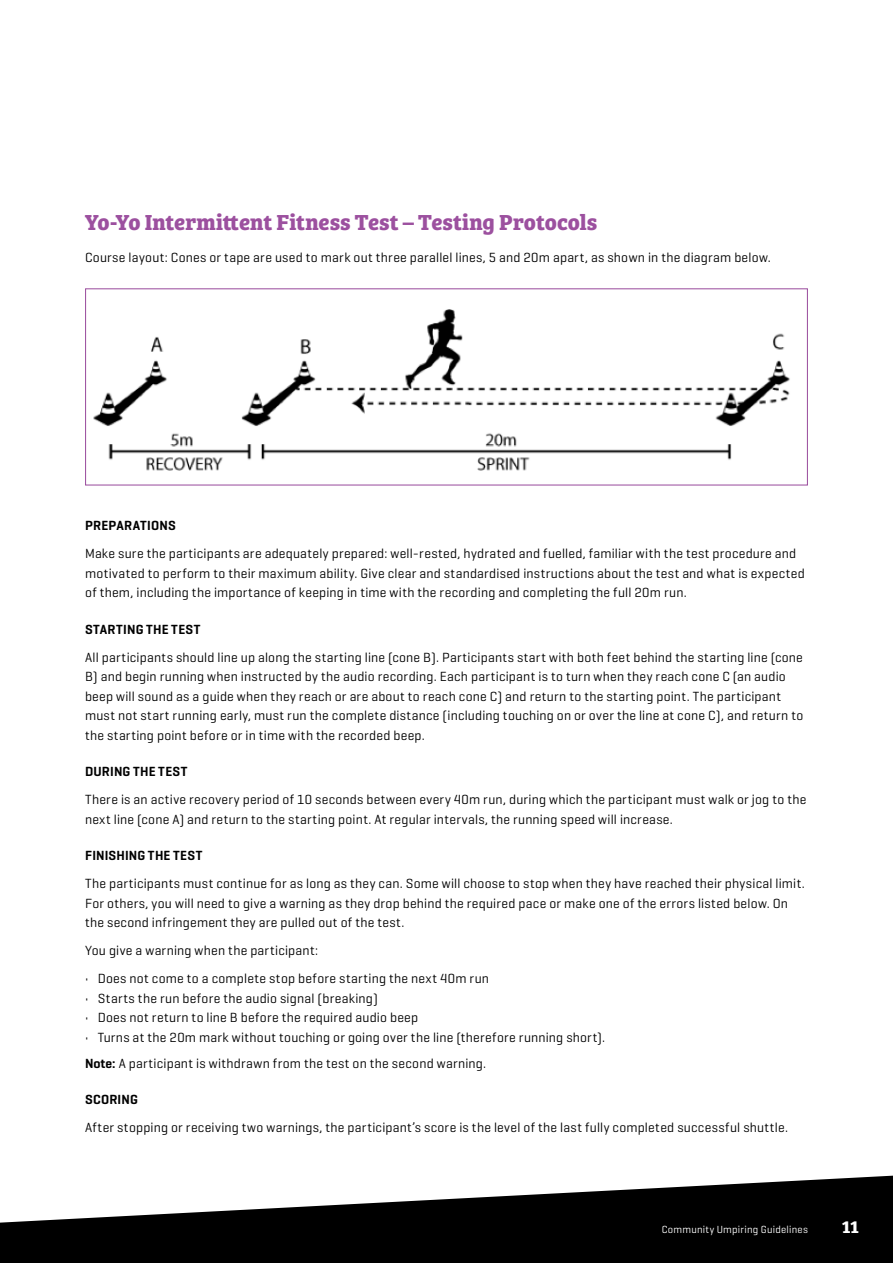
<style>
.page{position:relative;width:893px;height:1263px;background:#fff}
.page>*{position:absolute;margin:0;border:0;box-sizing:border-box;transform-origin:0 0}
.t1{font:700 22.5px "Bree Serif";color:#9c509f}
.t2{font:700 18px "Bree Serif";color:#fff}
.t3{font:13.5px/19.5px "Geogrotesque";letter-spacing:.015em;color:#000}
.t4{font:600 13.5px "Geogrotesque";letter-spacing:.015em;color:#000}
.t5{font:10.5px "Geogrotesque";letter-spacing:.02em;color:#fff}
.s1{font-weight:600}
</style>
<div class="page">
<img style="left:93px;top:309px;width:697px;height:162px">
<div style="left:85px;top:288px;width:723px;height:197px;border:1px solid #9c509f"></div>
<svg style="left:0;top:1175px;width:893px;height:88px;fill:#000"></svg>
<h1 class="t1" style="left:85px;top:205px;width:514px">Yo-Yo Intermittent Fitness Test – Testing Protocols</h1>
<p class="t3" style="left:85px;top:247px;width:687px">Course layout: Cones or tape are used to mark out three parallel lines, 5 and 20m apart, as shown in the diagram below.</p>
<p class="t4" style="left:85px;top:517px;width:92px">PREPARATIONS</p>
<p class="t3" style="left:85px;top:543px;width:721px">Make sure the participants are adequately prepared: well-rested, hydrated and fuelled, familiar with the test procedure and motivated to perform to their maximum ability. Give clear and standardised instructions about the test and what is expected of them, including the importance of keeping in time with the recording and completing the full 20m run.</p>
<p class="t4" style="left:85px;top:621px;width:117px">STARTING THE TEST</p>
<p class="t3" style="left:85px;top:647px;width:720px">All participants should line up along the starting line (cone B). Participants start with both feet behind the starting line (cone B) and begin running when instructed by the audio recording. Each participant is to turn when they reach cone C (an audio beep will sound as a guide when they reach or are about to reach cone C) and return to the starting point. The participant must not start running early, must run the complete distance (including touching on or over the line at cone C), and return to the starting point before or in time with the recorded beep.</p>
<p class="t4" style="left:85px;top:763px;width:104px">DURING THE TEST</p>
<p class="t3" style="left:85px;top:789px;width:723px">There is an active recovery period of 10 seconds between every 40m run, during which the participant must walk or jog to the next line (cone A) and return to the starting point. At regular intervals, the running speed will increase.</p>
<p class="t4" style="left:85px;top:847px;width:119px">FINISHING THE TEST</p>
<p class="t3" style="left:85px;top:873px;width:721px">The participants must continue for as long as they can. Some will choose to stop when they have reached their physical limit.<br>For others, you will need to give a warning as they drop behind the required pace or make one of the errors listed below. On the second infringement they are pulled out of the test.</p>
<p class="t3" style="left:85px;top:940px;width:235px">You give a warning when the participant:</p>
<p class="t3" style="left:85px;top:968px;width:405px">• Does not come to a complete stop before starting the next 40m run</p>
<p class="t3" style="left:85px;top:988px;width:294px">• Starts the run before the audio signal (breaking)</p>
<p class="t3" style="left:85px;top:1007px;width:335px">• Does not return to line B before the required audio beep</p>
<p class="t3" style="left:85px;top:1024px;width:521px;line-height:26px">• Turns at the 20m mark without touching or going over the line (therefore running short).<br><span class="s1">Note:</span> A participant is withdrawn from the test on the second warning.</p>
<p class="t4" style="left:85px;top:1091px;width:54px">SCORING</p>
<p class="t3" style="left:85px;top:1117px;width:705px">After stopping or receiving two warnings, the participant’s score is the level of the last fully completed successful shuttle.</p>
<p class="t5" style="left:662px;top:1223px;width:148px">Community Umpiring Guidelines</p>
<h2 class="t2" style="left:842px;top:1213px;width:19px">11</h2>
</div>
